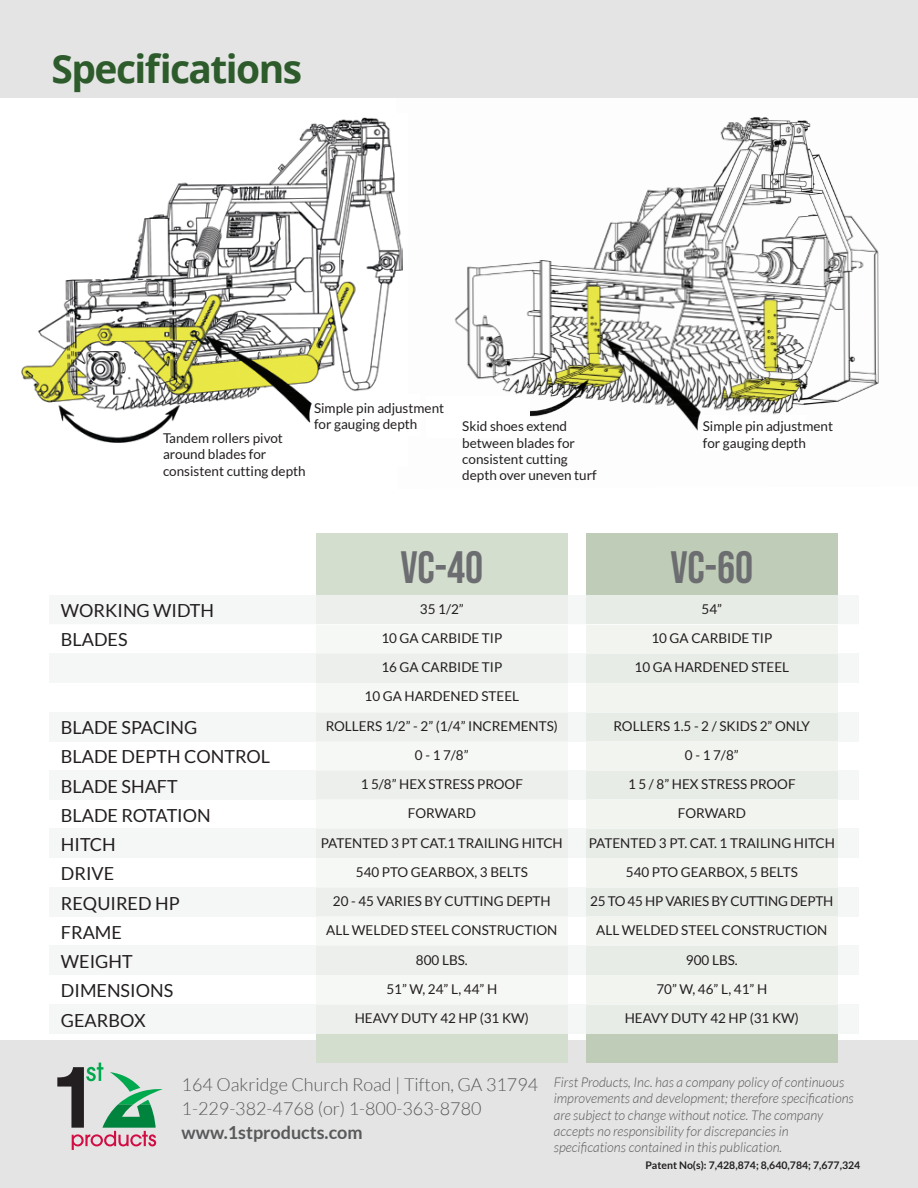
<style>
.page{position:relative;width:918px;height:1188px;background:#fff}
.page>*{position:absolute;margin:0;border:0;box-sizing:border-box;transform-origin:0 0}
.t1{font:45.15px "Bebas Neue";color:#6c6d70}
.t2{font:700 39px "Open Sans";letter-spacing:-.04em;color:#2d5b2b}
.t3{font:18px/29.2px "Lato";color:#231f20}
.t4{font:300 18px/24px "Lato";color:#58595b}
.t5{font:700 18px "Lato";color:#58595b}
.t6{font:13.5px/29.2px "Lato";color:#231f20}
.t7{font:italic 300 13.5px/16.2px "Lato";color:#58595b}
.t8{font:700 10.5px "Lato";color:#231f20}
</style>
<div class="page">
<img style="left:454px;top:117px;width:425px;height:314px">
<div style="left:0;top:1040px;width:918px;height:148px;background:#e4e4e4"></div>
<div style="left:316px;top:533px;width:252px;height:530px;background:#d4decf"></div>
<div style="left:586px;top:533px;width:252px;height:530px;background:#bfccb7"></div>
<div style="left:0;top:0;width:918px;height:98px;background:#e4e4e4"></div>
<div style="left:49px;top:595px;width:810px;height:30px;background:#ecefec"></div>
<div style="left:49px;top:624px;width:810px;height:30px;background:#f6f8f5"></div>
<div style="left:49px;top:683px;width:810px;height:30px;background:#f6f8f5"></div>
<div style="left:49px;top:741px;width:810px;height:30px;background:#f6f8f5"></div>
<div style="left:49px;top:799px;width:810px;height:30px;background:#f6f8f5"></div>
<div style="left:49px;top:858px;width:810px;height:30px;background:#f6f8f5"></div>
<div style="left:49px;top:916px;width:810px;height:30px;background:#f6f8f5"></div>
<div style="left:49px;top:975px;width:810px;height:30px;background:#f6f8f5"></div>
<div style="left:49px;top:945px;width:810px;height:30px;background:#ecefec"></div>
<div style="left:49px;top:1004px;width:810px;height:30px;background:#ecefec"></div>
<div style="left:49px;top:770px;width:810px;height:30px;background:#ecefec"></div>
<div style="left:49px;top:654px;width:810px;height:29px;background:#ecefec"></div>
<div style="left:49px;top:829px;width:810px;height:29px;background:#ecefec"></div>
<div style="left:49px;top:712px;width:810px;height:30px;background:#ecefec"></div>
<div style="left:49px;top:887px;width:810px;height:30px;background:#ecefec"></div>
<svg style="left:57px;top:1063px;width:106px;height:87px"></svg>
<img style="left:22px;top:117px;width:380px;height:326px">
<div style="left:171px;top:422px;width:105px;height:42px;background:#fff"></div>
<div style="left:314px;top:394px;width:105px;height:42px;background:#fff"></div>
<div style="left:426px;top:396px;width:103px;height:42px;background:#fff"></div>
<div style="left:703px;top:415px;width:103px;height:34px;background:#fff"></div>
<h2 class="t2" style="left:52px;top:42px;width:252px">Specifications</h2>
<p class="t6" style="left:163px;top:430px;width:144px;line-height:16.2px">Tandem rollers pivot around blades for consistent cutting depth</p>
<p class="t6" style="left:314px;top:400px;width:132px;line-height:16.2px">Simple pin adjustment for gauging depth</p>
<p class="t6" style="left:462px;top:418px;width:136px;line-height:16.2px">Skid shoes extend between blades for consistent cutting depth over uneven turf</p>
<p class="t6" style="left:703px;top:418px;width:132px;line-height:16.2px">Simple pin adjustment for gauging depth</p>
<h3 class="t3" style="left:61px;top:596px;width:155px">WORKING WIDTH<br>BLADES</h3>
<h3 class="t3" style="left:61px;top:713px;width:211px">BLADE SPACING<br>BLADE DEPTH CONTROL<br>BLADE SHAFT<br>BLADE ROTATION<br>HITCH<br>DRIVE<br>REQUIRED HP<br>FRAME<br>WEIGHT<br>DIMENSIONS<br>GEARBOX</h3>
<h1 class="t1" style="left:400px;top:542px;width:84px">VC-40</h1>
<h1 class="t1" style="left:670px;top:542px;width:84px">VC-60</h1>
<p class="t6" style="left:321px;top:594px;width:243px;text-align:center">35 1/2”<br>10 GA CARBIDE TIP<br>16 GA CARBIDE TIP<br>10 GA HARDENED STEEL<br>ROLLERS 1/2” - 2” (1/4” INCREMENTS)<br>0 - 1 7/8”<br>1 5/8” HEX STRESS PROOF<br>FORWARD<br>PATENTED 3 PT CAT.1 TRAILING HITCH<br>540 PTO GEARBOX, 3 BELTS<br>20 - 45 VARIES BY CUTTING DEPTH<br>ALL WELDED STEEL CONSTRUCTION<br>800 LBS.<br>51” W, 24” L, 44” H<br>HEAVY DUTY 42 HP (31 KW)</p>
<p class="t6" style="left:635px;top:594px;width:156px;text-align:center">54”<br>10 GA CARBIDE TIP<br>10 GA HARDENED STEEL</p>
<p class="t6" style="left:589px;top:711px;width:248px;text-align:center">ROLLERS 1.5 - 2 / SKIDS 2” ONLY<br>0 - 1 7/8”<br>1 5 / 8” HEX STRESS PROOF<br>FORWARD<br>PATENTED 3 PT. CAT. 1 TRAILING HITCH<br>540 PTO GEARBOX, 5 BELTS<br>25 TO 45 HP VARIES BY CUTTING DEPTH<br>ALL WELDED STEEL CONSTRUCTION<br>900 LBS.<br>70” W, 46” L, 41” H<br>HEAVY DUTY 42 HP (31 KW)</p>
<h3 class="t4" style="left:182px;top:1072px;width:358px">164 Oakridge Church Road | Tifton, GA 31794<br>1-229-382-4768 (or) 1-800-363-8780</h3>
<h3 class="t5" style="left:182px;top:1122px;width:183px">www.1stproducts.com</h3>
<p class="t7" style="left:554px;top:1075px;width:302px">First Products, Inc. has a company policy of continuous improvements and development; therefore specifications are subject to change without notice. The company accepts no responsibility for discrepancies in specifications contained in this publication.</p>
<p class="t8" style="left:646px;top:1159px;width:216px">Patent No(s): 7,428,874; 8,640,784; 7,677,324</p>
</div>
